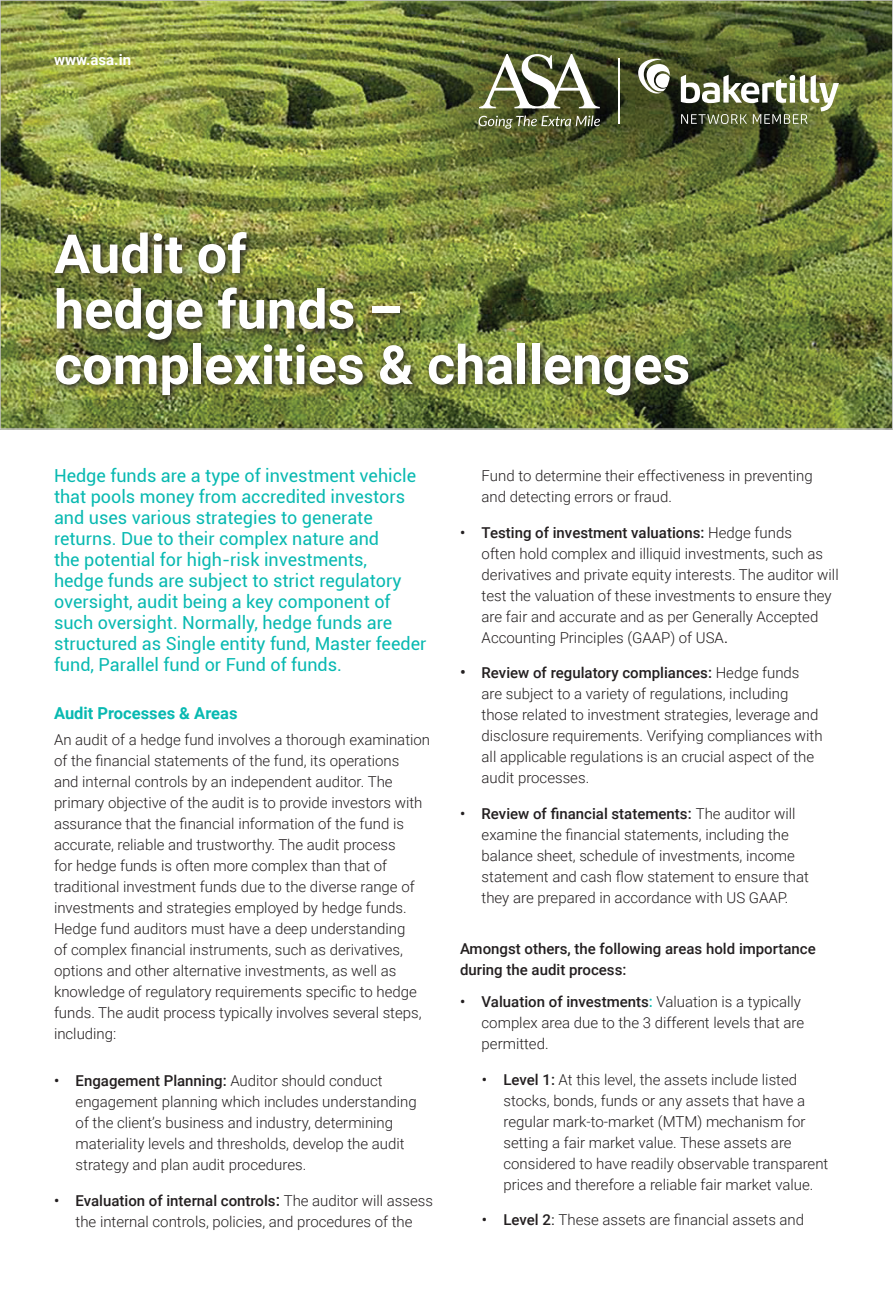
<style>
.page{position:relative;width:893px;height:1296px;background:#fff}
.page>*{position:absolute;margin:0;border:0;box-sizing:border-box;transform-origin:0 0}
.t1{font:700 54px/55.5px "Roboto";color:#fff}
.t2{font:18px/21px "Roboto";color:#08b9b1}
.t3{font:700 16.5px "Roboto";color:#08b9b1}
.t4{font:300 15px/21px "Roboto";color:#231f20}
.t5{font:500 15px/21px "Roboto";color:#231f20}
.t6{font:700 15px "Roboto";color:#fff}
.s1{font-weight:500}
.s2{font-weight:500;font-size:16.5px}
.s3{font-weight:400}
.s4{font-weight:500;color:#08b9b1}
</style>
<div class="page">
<img style="left:3px;top:3px;width:887px;height:424px">
<div style="left:0;top:0;width:893px;height:430px;border:2px solid #c3c3c3"></div>
<svg style="left:51px;top:228px;width:646px;height:177px;background:#6c7838"></svg>
<img style="left:681px;top:75px;width:158px;height:49px">
<svg style="left:638px;top:59px;width:32px;height:35px"></svg>
<hr style="left:618px;top:58px;width:2px;height:66px;background:#fff">
<svg style="left:478px;top:116px;width:122px;height:13px;background:#717856"></svg>
<svg style="left:479px;top:54px;width:121px;height:54px"></svg>
<p class="t6" style="left:54px;top:49px;width:79px">www.asa.in</p>
<h1 class="t1" style="left:54px;top:224px;width:638px">Audit of<br>hedge funds – complexities &amp; challenges</h1>
<p class="t2" style="left:54px;top:465px;width:374px">Hedge funds are a type of investment vehicle that pools money from accredited investors and uses various strategies to generate returns. Due to their complex nature and<br>the potential for high-risk investments,<br>hedge funds are subject to strict regulatory oversight, audit being a key component of such oversight. Normally, hedge funds are structured as Single entity fund, Master feeder fund, Parallel fund or Fund of funds.</p>
<p class="t3" style="left:54px;top:701px;width:185px">Audit Processes &amp; Areas</p>
<p class="t4" style="left:54px;top:729px;width:378px">An audit of a hedge fund involves a thorough examination of the financial statements of the fund, its operations<br>and internal controls by an independent auditor. The primary objective of the audit is to provide investors with assurance that the financial information of the fund is accurate, reliable and trustworthy. The audit process<br>for hedge funds is often more complex than that of traditional investment funds due to the diverse range of investments and strategies employed by hedge funds.<br>Hedge fund auditors must have a deep understanding<br>of complex financial instruments, such as derivatives, options and other alternative investments, as well as knowledge of regulatory requirements specific to hedge funds. The audit process typically involves several steps, including:</p>
<p class="t4" style="left:76px;top:1070px;width:343px;text-indent:-22px"><span class="s1">• Engagement Planning:</span> Auditor should conduct engagement planning which includes understanding of the client’s business and industry, determining materiality levels and thresholds, develop the audit strategy and plan audit procedures.</p>
<p class="t4" style="left:54px;top:1190px;width:380px;text-align:center"><span class="s1">• Evaluation of internal controls</span><span class="s2">:</span> The auditor will assess the internal controls, policies, and procedures of the</p>
<p class="t4" style="left:482px;top:465px;width:333px">Fund to determine their effectiveness in preventing and detecting errors or fraud.</p>
<p class="t4" style="left:482px;top:521px;width:359px;text-indent:-22px"><span class="s1">• Testing of investment valuations:</span> Hedge funds<br>often hold complex and illiquid investments, such as derivatives and private equity interests. The auditor will test the valuation of these investments to ensure they are fair and accurate and as per Generally Accepted Accounting Principles (GAAP) of USA<span class="s3">.</span></p>
<p class="t4" style="left:482px;top:662px;width:343px;text-indent:-22px"><span class="s2">•</span> <span class="s1">Review of regulatory compliances:</span> Hedge funds are subject to a variety of regulations, including those related to investment strategies, leverage and disclosure requirements. Verifying compliances with all applicable regulations is an crucial aspect of the audit processes.</p>
<p class="t4" style="left:482px;top:803px;width:329px;text-indent:-22px"><span class="s1">• Review of financial statements:</span> The auditor will examine the financial statements, including the balance sheet, schedule of investments, income statement and cash flow statement to ensure that they are prepared in accordance with US GAAP.</p>
<p class="t5" style="left:460px;top:937px;width:357px">Amongst others, the following areas hold importance during the audit process:</p>
<p class="t4" style="left:482px;top:991px;width:324px;text-indent:-22px"><span class="s1">• Valuation of investments</span><span class="s4">:</span> Valuation is a typically complex area due to the 3 different levels that are permitted.</p>
<p class="t4" style="left:503px;top:1068px;width:326px;text-indent:-22px"><span class="s1">• Level 1:</span> At this level, the assets include listed stocks, bonds, funds or any assets that have a regular mark-to-market (MTM) mechanism for setting a fair market value. These assets are considered to have readily observable transparent prices and therefore a reliable fair market value.</p>
<p class="t4" style="left:482px;top:1209px;width:324px"><span class="s1">• Level 2</span><span class="s3">:</span> These assets are financial assets and</p>
</div>
